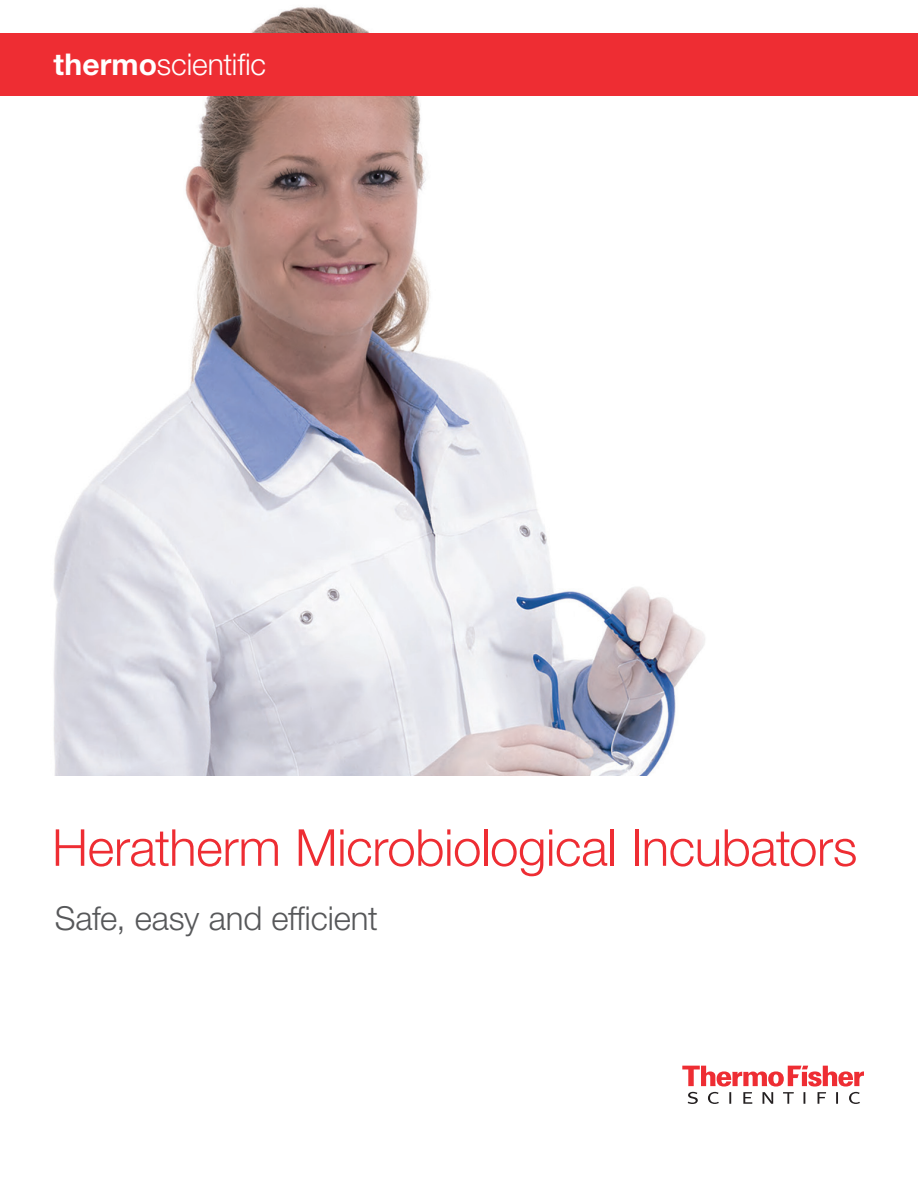
<style>
.page{position:relative;width:918px;height:1188px;background:#fff}
.page>*{position:absolute;margin:0;border:0;box-sizing:border-box;transform-origin:0 0}
.Headline{font:300 51px "Helvetica Neue LTW1 G";letter-spacing:-.01em;color:#ee2d33}
.Subhead_Main{font:300 33px "Helvetica Neue LTW1 G";letter-spacing:-.005em;color:#57585a}
.Call-out_Box{font:300 30px "Helvetica Neue LTW1 G";letter-spacing:-.005em;color:#fff}
.s1{font-weight:700}
</style>
<div class="page">
<img style="left:53px;top:7px;width:652px;height:768px">
<svg style="left:682px;top:1066px;width:182px;height:38px"></svg>
<div style="left:0;top:33px;width:918px;height:63px;background:#ee2d33"></div>
<p class="Call-out_Box" style="left:53px;top:46px;width:214px"><span class="s1">thermo</span>scientific</p>
<p class="Headline" style="left:52px;top:816px;width:807px">Heratherm Microbiological Incubators</p>
<p class="Subhead_Main" style="left:55px;top:898px;width:325px">Safe, easy and efficient</p>
</div>
